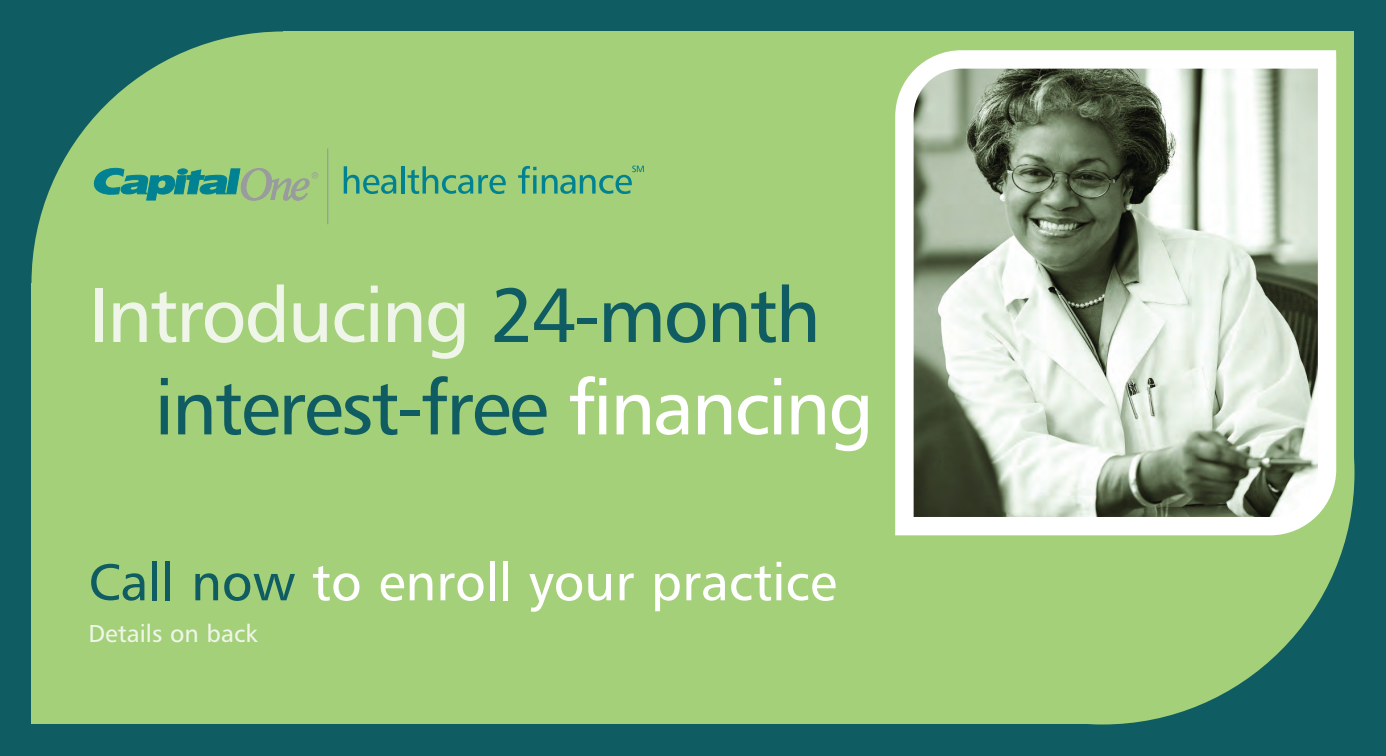
<style>
.page{position:relative;width:1386px;height:756px;background:#0f5d62}
.page>*{position:absolute;margin:0;border:0;box-sizing:border-box;transform-origin:0 0}
.t1{font:77px/92.4px "Humanist 777 BT Roman B";letter-spacing:-.03em;color:#0f5d62}
.t2{font:52.5px "Humanist 777 BT Roman B";color:#fff}
.t3{font:24.5px "Humanist 777 BT Roman B";color:#eff6e9}
.s1{color:#eff6e9}
.s2{color:#fff}
.s3{color:#0f5d62}
</style>
<div class="page">
<div style="left:32px;top:32px;width:504px;height:503px;background:#a4d079;border-radius:50%"></div>
<div style="left:850px;top:220px;width:504px;height:504px;background:#a4d079;border-radius:50%"></div>
<div style="left:284px;top:32px;width:1070px;height:440px;background:#a4d079"></div>
<div style="left:32px;top:284px;width:1075px;height:440px;background:#a4d079"></div>
<svg style="left:93px;top:168px;width:225px;height:32px"></svg>
<hr style="left:327px;top:148px;width:1px;height:76px;background:#999b9e">
<svg style="left:344px;top:166px;width:52px;height:28px"></svg>
<hr style="left:401px;top:166px;width:4px;height:28px;background:#008293">
<svg style="left:408px;top:166px;width:98px;height:28px"></svg>
<svg style="left:518px;top:166px;width:18px;height:28px"></svg>
<svg style="left:533px;top:175px;width:4px;height:19px"></svg>
<svg style="left:542px;top:166px;width:102px;height:28px"></svg>
<svg style="left:895px;top:50px;width:441px;height:485px"></svg>
<p class="t1" style="left:155px;top:272px;width:720px;text-indent:-66px"><span class="s1">Introducing</span> 24-month interest-free <span class="s2">financing</span></p>
<p class="t2" style="left:89px;top:559px;width:750px"><span class="s3">Call now</span> to enroll your practice</p>
<p class="t3" style="left:89px;top:623px;width:171px">Details on back</p>
</div>
